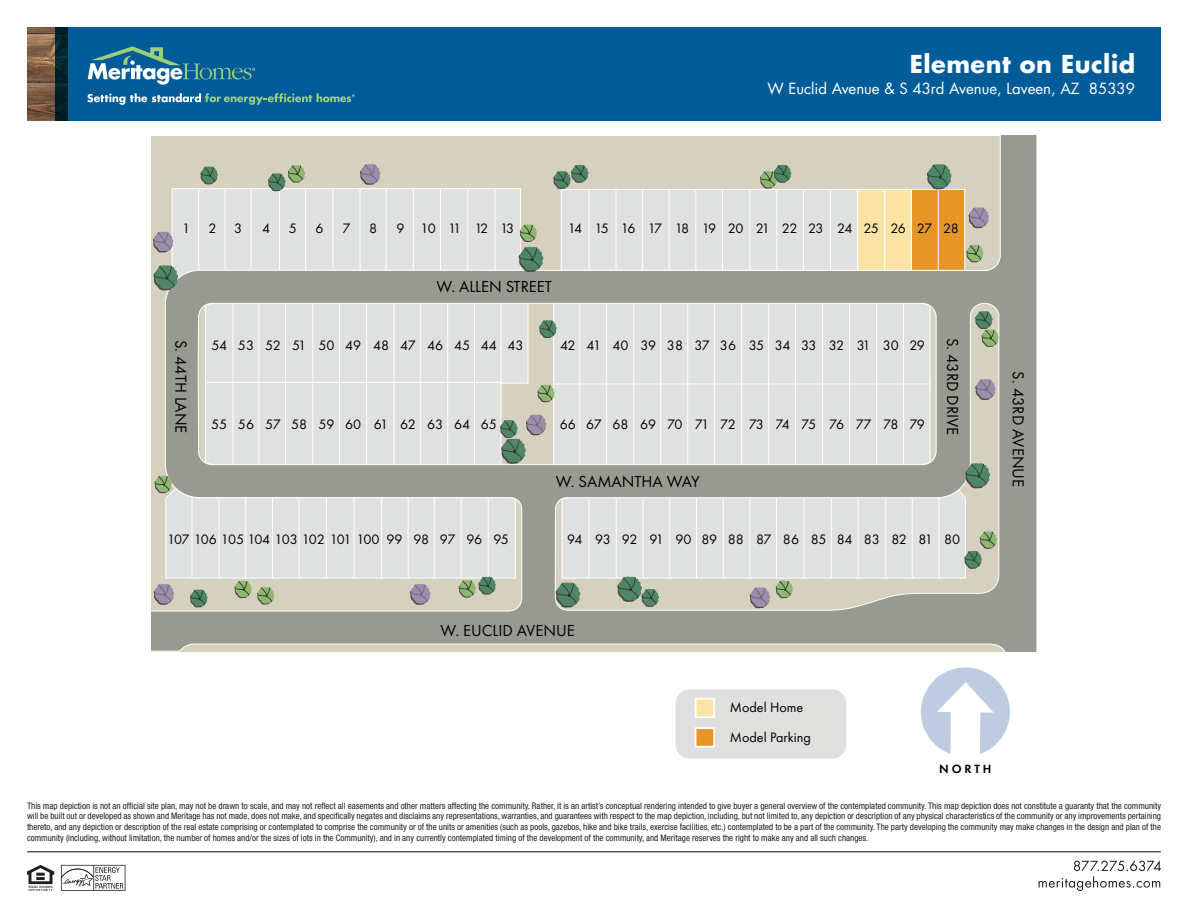
<style>
.page{position:relative;width:1188px;height:918px;background:#fff}
.page>*{position:absolute;margin:0;border:0;box-sizing:border-box;transform-origin:0 0}
.t1{font:700 24px "Futura Std";letter-spacing:.02em;color:#fff}
.t2{font:16.5px "Futura PT";color:#000}
.t3{font:15px "Futura Std";color:#fff}
.t4{font:14.25px "Futura PT";letter-spacing:-.025em;color:#000}
.t5{font:14.25px/29.5px "Futura PT";color:#000}
.t6{font:14.25px "Futura PT";letter-spacing:-.065em;color:#000}
.t7{font:14.25px "Futura PT";letter-spacing:-.045em;color:#000}
.t8{font:14.25px "Futura PT";letter-spacing:-.05em;color:#000}
.t9{font:600 12.45px "Futura PT";color:#000}
.t10{font:condensed 9px/10.8px "Helvetica Neue LT Std";color:#231f20;text-align:justify}
</style>
<div class="page">
<img style="left:27px;top:27px;width:29px;height:94px">
<div style="left:56px;top:27px;width:1105px;height:94px;background:#005c98"></div>
<svg style="left:27px;top:865px;width:27px;height:26px"></svg>
<svg style="left:61px;top:865px;width:64px;height:26px"></svg>
<hr style="left:28px;top:851px;width:1132px;height:1px;background:#231f20">
<svg style="left:1039px;top:860px;width:122px;height:31px"></svg>
<svg style="left:88px;top:46px;width:167px;height:39px"></svg>
<svg style="left:87px;top:93px;width:268px;height:12px"></svg>
<svg style="left:151px;top:136px;width:886px;height:515px;background:#c9c7bf"></svg>
<svg style="left:966px;top:244px;width:18px;height:19px"></svg>
<svg style="left:537px;top:384px;width:18px;height:18px"></svg>
<svg style="left:975px;top:379px;width:21px;height:21px"></svg>
<svg style="left:968px;top:207px;width:21px;height:21px"></svg>
<svg style="left:926px;top:164px;width:26px;height:26px"></svg>
<svg style="left:500px;top:414px;width:47px;height:50px;background:#a1aa9d"></svg>
<svg style="left:553px;top:164px;width:36px;height:25px"></svg>
<svg style="left:975px;top:311px;width:24px;height:36px"></svg>
<svg style="left:152px;top:164px;width:392px;height:127px;background:#cdcec8"></svg>
<svg style="left:539px;top:320px;width:18px;height:18px"></svg>
<svg style="left:760px;top:164px;width:32px;height:25px"></svg>
<svg style="left:555px;top:463px;width:442px;height:145px;background:#c8c9c3"></svg>
<svg style="left:153px;top:475px;width:363px;height:133px;background:#cecfc9"></svg>
<div style="left:676px;top:689px;width:170px;height:70px;background:#dfdfdd;border-radius:14px"></div>
<div style="left:696px;top:699px;width:18px;height:18px;background:#fae3a3"></div>
<div style="left:695px;top:698px;width:20px;height:20px;border:2px solid #fff"></div>
<div style="left:696px;top:728px;width:18px;height:19px;background:#e89528"></div>
<div style="left:695px;top:727px;width:20px;height:21px;border:2px solid #fff"></div>
<svg style="left:921px;top:667px;width:89px;height:87px"></svg>
<p class="t1" style="left:910px;top:48px;width:227px">Element on Euclid</p>
<p class="t3" style="left:767px;top:79px;width:369px">W Euclid Avenue &amp; S 43rd Avenue, Laveen, AZ 85339</p>
<p class="t4" style="left:182px;top:220px;width:10px">1</p>
<p class="t4" style="left:208px;top:220px;width:35px">2 3</p>
<p class="t4" style="left:262px;top:220px;width:10px">4</p>
<p class="t4" style="left:289px;top:220px;width:10px">5</p>
<p class="t4" style="left:316px;top:220px;width:10px">6</p>
<p class="t4" style="left:342px;top:220px;width:10px">7</p>
<p class="t4" style="left:369px;top:220px;width:10px">8</p>
<p class="t4" style="left:396px;top:220px;width:119px">9 10 11 12 13</p>
<p class="t6" style="left:568px;top:220px;width:393px">14 15 16 17 18 19 20 21 22 23 24 25 26 27 28</p>
<p class="t2" style="left:436px;top:277px;width:117px">W. ALLEN STREET</p>
<p class="t2" style="left:191px;top:340px;width:95px;rotate:90deg">S. 44TH LANE</p>
<p class="t2" style="left:962px;top:338px;width:99px;rotate:90deg">S. 43RD DRIVE</p>
<p class="t5" style="left:211px;top:330px;width:314px">54 53 52 51 50 49 48 47 46 45 44 43</p>
<p class="t7" style="left:560px;top:336px;width:366px">42 41 40 39 38 37 36 35 34 33 32 31 30 29</p>
<p class="t5" style="left:211px;top:409px;width:261px">55 56 57 58 59 60 61 62 63 64</p>
<p class="t8" style="left:560px;top:416px;width:367px">66 67 68 69 70 71 72 73 74 75 76 77 78 79</p>
<p class="t4" style="left:481px;top:416px;width:18px">65</p>
<p class="t2" style="left:556px;top:472px;width:145px">W. SAMANTHA WAY</p>
<p class="t4" style="left:167px;top:530px;width:343px">107 106 105 104 103 102 101 100 99 98 97 96 95</p>
<p class="t4" style="left:567px;top:530px;width:395px">94 93 92 91 90 89 88 87 86 85 84 83 82 81 80</p>
<p class="t2" style="left:1028px;top:371px;width:117px;rotate:90deg">S. 43RD AVENUE</p>
<p class="t2" style="left:441px;top:621px;width:136px">W. EUCLID AVENUE</p>
<p class="t5" style="left:730px;top:692px;width:83px">Model Home<br>Model Parking</p>
<p class="t9" style="left:939px;top:761px;width:54px">N O R T H</p>
<p class="t10" style="left:27px;top:800px;width:1136px">This map depiction is not an official site plan, may not be drawn to scale, and may not reflect all easements and other matters affecting the community. Rather, it is an artist’s conceptual rendering intended to give buyer a general overview of the contemplated community. This map depiction does not constitute a guaranty that the community will be built out or developed as shown and Meritage has not made, does not make, and specifically negates and disclaims any representations, warranties, and guarantees with respect to the map depiction, including, but not limited to, any depiction or description of any physical characteristics of the community or any improvements pertaining thereto, and any depiction or description of the real estate comprising or contemplated to comprise the community or of the units or amenities (such as pools, gazebos, hike and bike trails, exercise facilities, etc.) contemplated to be a part of the community. The party developing the community may make changes in the design and plan of the community (including, without limitation, the number of homes and/or the sizes of lots in the Community), and in any currently contemplated timing of the development of the community, and Meritage reserves the right to make any and all such changes.</p>
</div>
